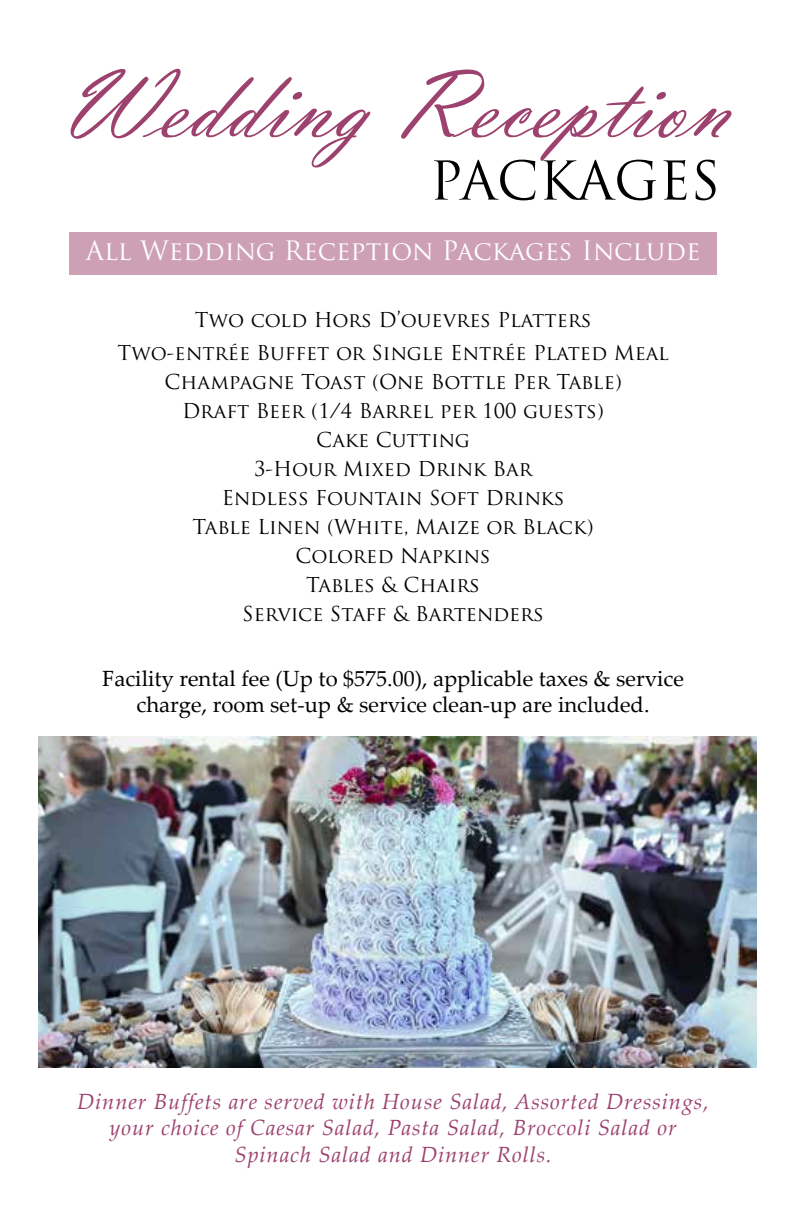
<style>
.page{position:relative;width:792px;height:1224px;background:#fff}
.page>*{position:absolute;margin:0;border:0;box-sizing:border-box;transform-origin:0 0}
.t1{font:102px "Vladimir Script";color:#9d426e}
.t2{font:52px "Trajan Pro";color:#000}
.t3{font:49.2px "Trajan Pro";color:#000}
.t4{font:26px "Trajan Pro";color:#fff}
.t5{font:italic 22px/26.4px "Palatino Linotype";letter-spacing:.04em;color:#9d426e;text-align:center}
.t6{font:22px/26.4px "Palatino Linotype";color:#000;text-align:center}
.t7{font:20px/29px "Trajan Pro";color:#000;text-align:center}
</style>
<div class="page">
<div style="left:69px;top:232px;width:648px;height:43px;background:#cea0b6"></div>
<img style="left:38px;top:736px;width:719px;height:332px">
<h1 class="t1" style="left:60px;top:45px;width:672px">Wedding Reception</h1>
<h3 class="t3" style="left:462px;top:141px;width:250px">Packages</h3>
<h2 class="t2" style="left:429px;top:148px;width:292px">PACKAGES</h2>
<h3 class="t4" style="left:86px;top:234px;width:616px">All Wedding Reception Packages Include</h3>
<p class="t7" style="left:117px;top:304px;width:553px;line-height:33px">Two cold Hors D’ouevres Platters<br>Two-entrée Buffet or Single Entrée Plated Meal</p>
<p class="t7" style="left:164px;top:368px;width:459px">Champagne Toast (One Bottle Per Table)<br>Draft Beer (1/4 Barrel per 100 guests)<br>Cake Cutting<br>3-Hour Mixed Drink Bar<br>Endless Fountain Soft Drinks<br>Table Linen (White, Maize or Black)<br>Colored Napkins<br>Tables &amp; Chairs<br>Service Staff &amp; Bartenders</p>
<p class="t6" style="left:102px;top:664px;width:583px">Facility rental fee (Up to $575.00), applicable taxes &amp; service charge, room set-up &amp; service clean-up are included.</p>
<p class="t5" style="left:77px;top:1087px;width:633px">Dinner Buffets are served with House Salad, Assorted Dressings, your choice of Caesar Salad, Pasta Salad, Broccoli Salad or<br>Spinach Salad and Dinner Rolls.</p>
</div>
